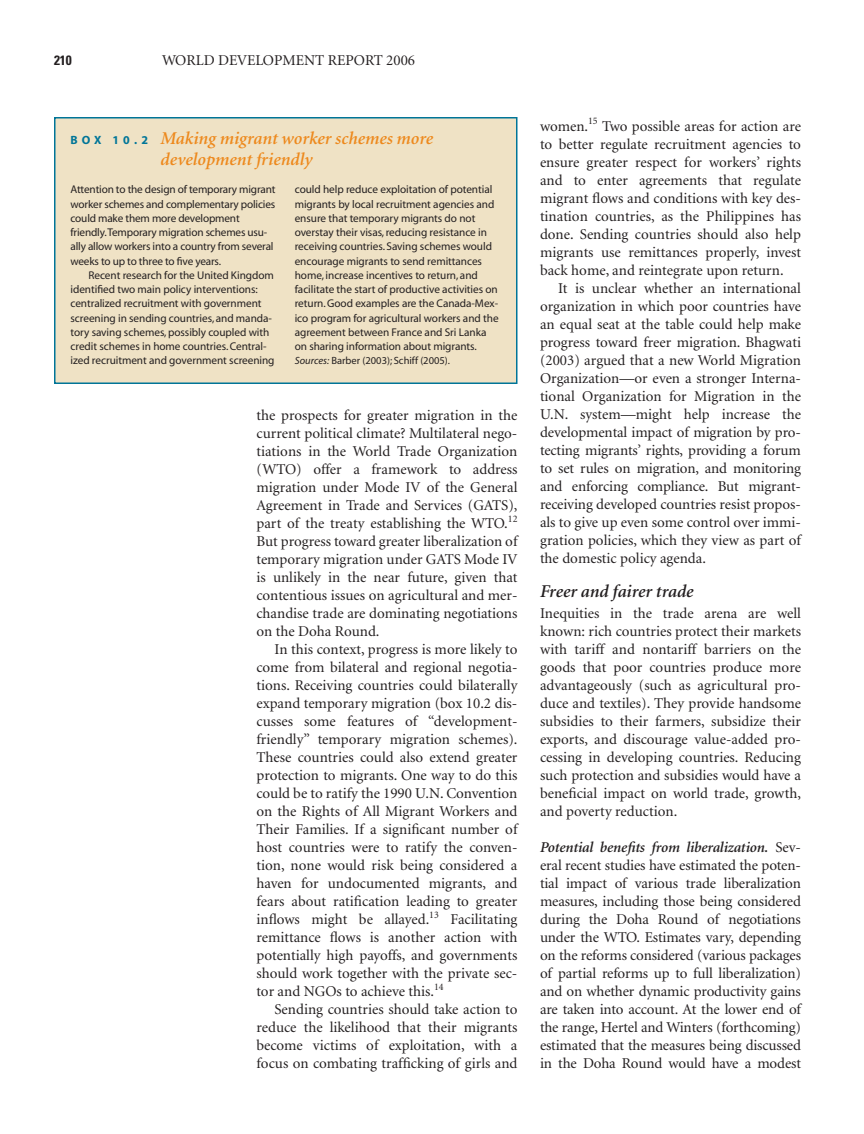
<style>
.page{position:relative;width:864px;height:1134px;background:#fff}
.page>*{position:absolute;margin:0;border:0;box-sizing:border-box;transform-origin:0 0}
.t1{font:italic 600 18px/21px "Minion";color:#ed891d}
.t2{font:italic 600 18px "Minion";color:#231f20}
.t3{font:15px/18px "Minion";color:#231f20;text-align:justify}
.t4{font:700 condensed 13.5px "Univers";color:#231f20}
.t5{font:11.25px/14.2px "Myriad";letter-spacing:-.005em;color:#231f20}
.t6{font:10.5px "Myriad";color:#231f20}
.s1{font-family:"Myriad";font-weight:700;font-style:normal;font-size:12px;color:#007598}
.s2{font-style:italic}
.s3{font-weight:600;font-style:italic}
</style>
<div class="page">
<div style="left:55px;top:118px;width:462px;height:265px;background:#efe2c5"></div>
<div style="left:54px;top:117px;width:464px;height:267px;border:2px solid #007598"></div>
<p class="t4" style="left:54px;top:55px;width:19px">210</p>
<p class="t3" style="left:162px;top:52px;width:255px">WORLD DEVELOPMENT REPORT 2006</p>
<p class="t1" style="left:160px;top:129px;width:274px;text-indent:-90px"><span class="s1">B O X 1 0 . 2</span> Making migrant worker schemes more development friendly</p>
<p class="t5" style="left:70px;top:183px;width:207px">Attention to the design of temporary migrant worker schemes and complementary policies could make them more development friendly.Temporary migration schemes usu&shy;ally allow workers into a country from several weeks to up to three to five years.</p>
<p class="t5" style="left:70px;top:269px;width:206px;text-indent:18px">Recent research for the United Kingdom identified two main policy interventions: centralized recruitment with government screening in sending countries, and manda&shy;tory saving schemes, possibly coupled with credit schemes in home countries. Central&shy;ized recruitment and government screening</p>
<p class="t5" style="left:295px;top:183px;width:205px">could help reduce exploitation of potential migrants by local recruitment agencies and ensure that temporary migrants do not overstay their visas, reducing resistance in receiving countries. Saving schemes would encourage migrants to send remittances home, increase incentives to return, and facilitate the start of productive activities on return. Good examples are the Canada-Mex&shy;ico program for agricultural workers and the agreement between France and Sri Lanka on sharing information about migrants.</p>
<p class="t6" style="left:295px;top:356px;width:157px"><span class="s2">Sources:</span> Barber (2003); Schiff (2005).</p>
<p class="t3" style="left:256px;top:408px;width:263px">the prospects for greater migration in the current political climate? Multilateral nego&shy;tiations in the World Trade Organization (WTO) offer a framework to address migration under Mode IV of the General Agreement in Trade and Services (GATS), part of the treaty establishing the WTO.<sup>12<br></sup>But progress toward greater liberalization of temporary migration under GATS Mode IV is unlikely in the near future, given that contentious issues on agricultural and mer&shy;chandise trade are dominating negotiations on the Doha Round.</p>
<p class="t3" style="left:256px;top:642px;width:263px;text-indent:18px">In this context, progress is more likely to come from bilateral and regional negotia&shy;tions. Receiving countries could bilaterally expand temporary migration (box 10.2 dis&shy;cusses some features of “development&shy;friendly” temporary migration schemes).<br>These countries could also extend greater protection to migrants. One way to do this could be to ratify the 1990 U.N. Convention on the Rights of All Migrant Workers and Their Families. If a significant number of host countries were to ratify the conven&shy;tion, none would risk being considered a haven for undocumented migrants, and fears about ratification leading to greater inflows might be allayed.<sup>13</sup> Facilitating remittance flows is another action with potentially high payoffs, and governments should work together with the private sec&shy;tor and NGOs to achieve this.<sup>14</sup></p>
<p class="t3" style="left:256px;top:1002px;width:263px;text-indent:18px">Sending countries should take action to reduce the likelihood that their migrants become victims of exploitation, with a focus on combating trafficking of girls and</p>
<p class="t3" style="left:540px;top:118px;width:263px">women.<sup>15</sup> Two possible areas for action are to better regulate recruitment agencies to ensure greater respect for workers’ rights and to enter agreements that regulate migrant flows and conditions with key des&shy;tination countries, as the Philippines has done. Sending countries should also help migrants use remittances properly, invest back home, and reintegrate upon return.</p>
<p class="t3" style="left:540px;top:280px;width:263px;text-indent:18px">It is unclear whether an international organization in which poor countries have an equal seat at the table could help make progress toward freer migration. Bhagwati (2003) argued that a new World Migration Organization—or even a stronger Interna&shy;tional Organization for Migration in the U.N. system—might help increase the developmental impact of migration by pro&shy;tecting migrants’ rights, providing a forum to set rules on migration, and monitoring and enforcing compliance. But migrant&shy;receiving developed countries resist propos&shy;als to give up even some control over immi&shy;gration policies, which they view as part of the domestic policy agenda.</p>
<p class="t2" style="left:540px;top:584px;width:155px">Freer and fairer trade</p>
<p class="t3" style="left:540px;top:606px;width:263px">Inequities in the trade arena are well known: rich countries protect their markets with tariff and nontariff barriers on the goods that poor countries produce more advantageously (such as agricultural pro&shy;duce and textiles). They provide handsome subsidies to their farmers, subsidize their exports, and discourage value-added pro&shy;cessing in developing countries. Reducing such protection and subsidies would have a beneficial impact on world trade, growth, and poverty reduction.</p>
<p class="t3" style="left:540px;top:840px;width:263px"><span class="s3">Potential benefits from liberalization.</span> Sev&shy;eral recent studies have estimated the poten&shy;tial impact of various trade liberalization measures, including those being considered during the Doha Round of negotiations under the WTO. Estimates vary, depending on the reforms considered (various packages of partial reforms up to full liberalization) and on whether dynamic productivity gains are taken into account. At the lower end of the range, Hertel and Winters (forthcoming) estimated that the measures being discussed in the Doha Round would have a modest</p>
</div>
